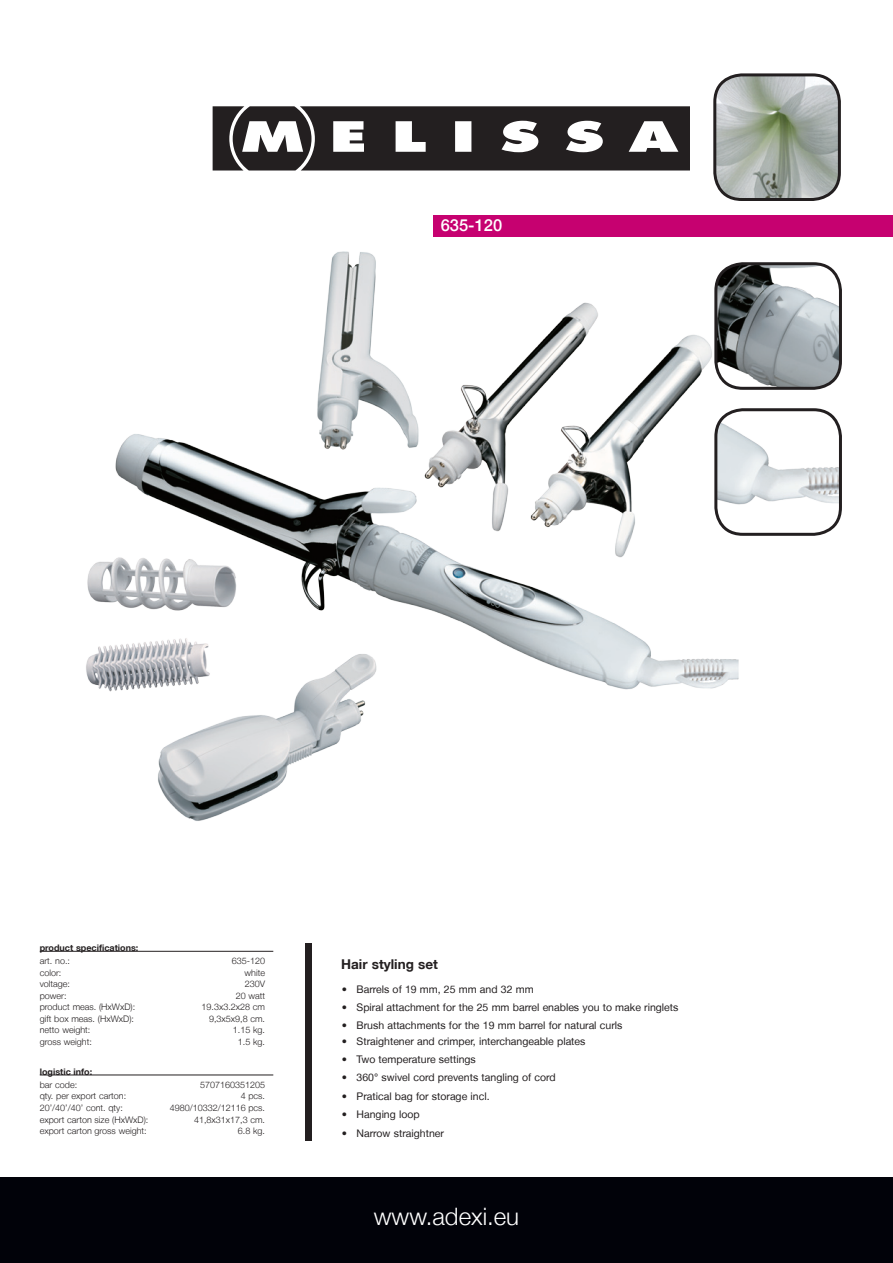
<style>
.page{position:relative;width:893px;height:1263px;background:#fff}
.page>*{position:absolute;margin:0;border:0;box-sizing:border-box;transform-origin:0 0}
.t1{font:300 24px "Helvetica Neue LT";color:#fff}
.t2{font:500 16.5px "Helvetica Neue LT";color:#fff}
.t3{font:700 13.5px "Helvetica Neue LT";color:#231f20}
.t4{font:10.5px "Helvetica Neue LT";color:#231f20}
.t5{font:300 9px "Helvetica Neue LT";color:#231f20}
.t6{font:700 9px "Helvetica Neue LT";color:#231f20}
</style>
<div class="page">
<img style="left:86px;top:230px;width:653px;height:591px">
<div style="left:0;top:1178px;width:893px;height:85px;background:#010209"></div>
<div style="left:434px;top:216px;width:459px;height:21px;background:#c60170"></div>
<hr style="left:40px;top:951px;width:233px;height:1px;background:#231f20">
<hr style="left:40px;top:1074px;width:233px;height:1px;background:#231f20">
<svg style="left:213px;top:106px;width:477px;height:64px"></svg>
<img style="left:716px;top:75px;width:123px;height:124px;border-radius:27px">
<div style="left:713px;top:73px;width:128px;height:128px;border:3px solid #231f20;border-radius:27px"></div>
<div style="left:306px;top:943px;width:6px;height:198px;background:#231f20"></div>
<img style="left:716px;top:264px;width:124px;height:124px;border-radius:27px">
<div style="left:714px;top:262px;width:128px;height:128px;border:3px solid #231f20;border-radius:27px"></div>
<img style="left:716px;top:410px;width:124px;height:124px;border-radius:27px">
<div style="left:714px;top:408px;width:128px;height:128px;border:3px solid #231f20;border-radius:27px"></div>
<h2 class="t2" style="left:441px;top:215px;width:63px">635-120</h2>
<p class="t6" style="left:40px;top:942px;width:100px">product specifications:</p>
<p class="t5" style="left:40px;top:955px;width:32px">art. no.:</p>
<p class="t5" style="left:232px;top:955px;width:35px">635-120</p>
<p class="t5" style="left:40px;top:967px;width:23px">color:</p>
<p class="t5" style="left:245px;top:967px;width:22px">white</p>
<p class="t5" style="left:40px;top:978px;width:32px">voltage:</p>
<p class="t5" style="left:245px;top:978px;width:22px">230V</p>
<p class="t5" style="left:40px;top:990px;width:28px">power:</p>
<p class="t5" style="left:236px;top:990px;width:31px">20 watt</p>
<p class="t5" style="left:40px;top:1002px;width:97px">product meas. (HxWxD):</p>
<p class="t5" style="left:202px;top:1002px;width:65px">19.3x3.2x28 cm</p>
<p class="t5" style="left:40px;top:1013px;width:96px">gift box meas. (HxWxD):</p>
<p class="t5" style="left:209px;top:1013px;width:58px">9,3x5x9,8 cm.</p>
<p class="t5" style="left:40px;top:1025px;width:52px">netto weight:</p>
<p class="t5" style="left:233px;top:1025px;width:34px">1.15 kg.</p>
<p class="t5" style="left:40px;top:1036px;width:54px">gross weight:</p>
<p class="t5" style="left:238px;top:1036px;width:29px">1.5 kg.</p>
<p class="t6" style="left:40px;top:1066px;width:54px">logistic info:</p>
<p class="t5" style="left:40px;top:1079px;width:39px">bar code:</p>
<p class="t5" style="left:200px;top:1079px;width:67px">5707160351205</p>
<p class="t5" style="left:40px;top:1091px;width:88px">qty. per export carton:</p>
<p class="t5" style="left:241px;top:1091px;width:26px">4 pcs.</p>
<p class="t5" style="left:40px;top:1102px;width:85px">20’/40’/40’ cont. qty:</p>
<p class="t5" style="left:170px;top:1102px;width:97px">4980/10332/12116 pcs.</p>
<p class="t5" style="left:40px;top:1114px;width:110px">export carton size (HxWxD):</p>
<p class="t5" style="left:194px;top:1114px;width:73px">41,8x31x17,3 cm.</p>
<p class="t5" style="left:40px;top:1125px;width:108px">export carton gross weight:</p>
<p class="t5" style="left:238px;top:1125px;width:29px">6.8 kg.</p>
<h3 class="t3" style="left:341px;top:956px;width:98px">Hair styling set</h3>
<p class="t4" style="left:342px;top:982px;width:193px">• Barrels of 19 mm, 25 mm and 32 mm</p>
<p class="t4" style="left:342px;top:1001px;width:338px">• Spiral attachment for the 25 mm barrel enables you to make ringlets</p>
<p class="t4" style="left:342px;top:1019px;width:282px">• Brush attachments for the 19 mm barrel for natural curls</p>
<p class="t4" style="left:342px;top:1035px;width:245px">• Straightener and crimper, interchangeable plates</p>
<p class="t4" style="left:342px;top:1053px;width:136px">• Two temperature settings</p>
<p class="t4" style="left:342px;top:1071px;width:215px">• 360° swivel cord prevents tangling of cord</p>
<p class="t4" style="left:342px;top:1090px;width:149px">• Pratical bag for storage incl.</p>
<p class="t4" style="left:342px;top:1108px;width:79px">• Hanging loop</p>
<p class="t4" style="left:342px;top:1126px;width:104px">• Narrow straightner</p>
<h1 class="t1" style="left:374px;top:1201px;width:147px">www.adexi.eu</h1>
</div>
